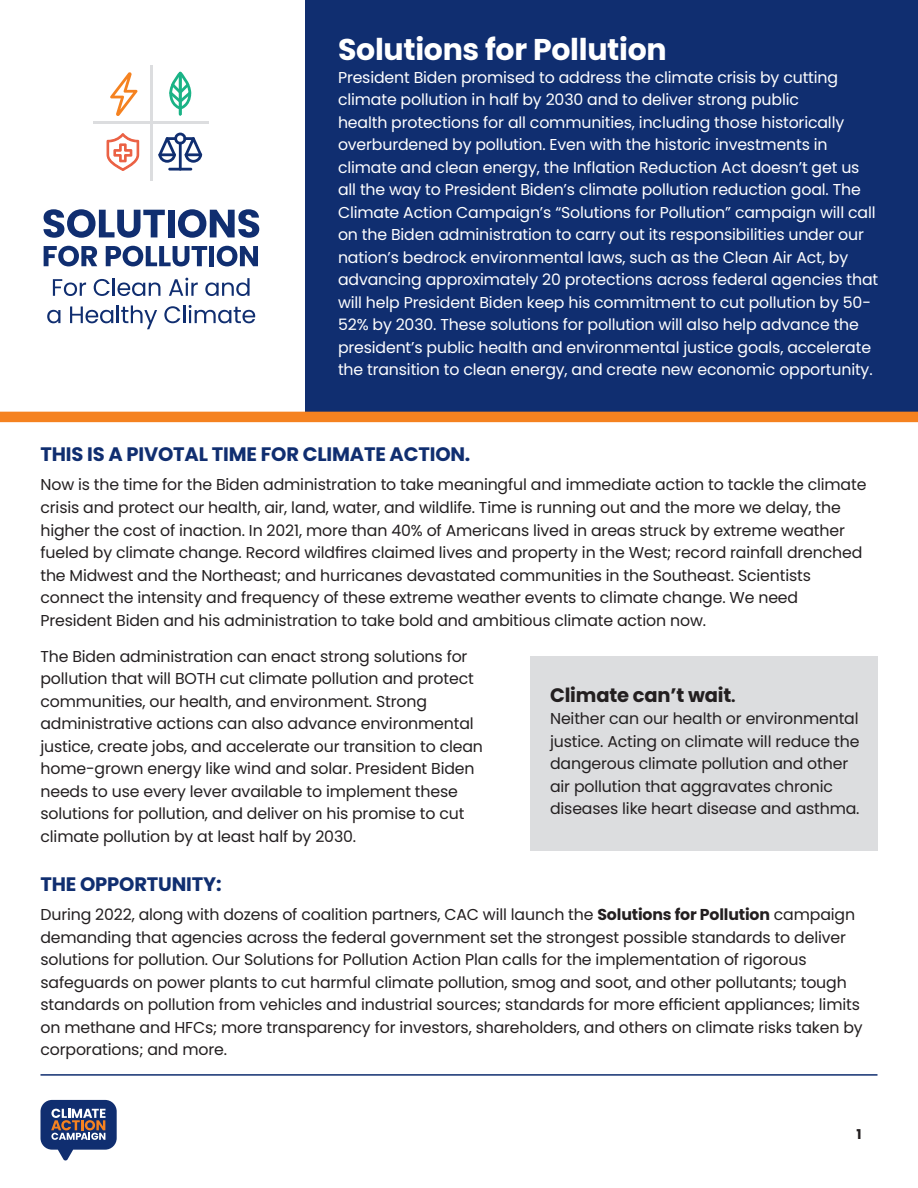
<style>
.page{position:relative;width:918px;height:1188px;background:#fff}
.page>*{position:absolute;margin:0;border:0;box-sizing:border-box;transform-origin:0 0}
.t1{font:700 30px "Poppins";letter-spacing:-.01em;color:#fff}
.t2{font:700 19.5px "Poppins";letter-spacing:-.01em;color:#102e70}
.t3{font:700 19.5px "Poppins";letter-spacing:-.01em;color:#231f20}
.t4{font:15.75px/22.5px "Poppins";letter-spacing:-.01em;color:#231f20}
.t5{font:15.75px/22.5px "Poppins";letter-spacing:-.01em;color:#fff}
.t6{font:700 13.5px "Poppins";color:#231f20}
.s1{font-weight:700}
.s2{font-size:15.75px}
</style>
<div class="page">
<svg style="left:41px;top:1100px;width:76px;height:61px"></svg>
<div style="left:306px;top:0;width:612px;height:414px;background:#102e70"></div>
<div style="left:530px;top:657px;width:348px;height:194px;background:#dcdddf"></div>
<hr style="left:168px;top:168px;width:24px;height:3px;background:#102e70">
<hr style="left:179px;top:142px;width:3px;height:29px;background:#102e70">
<svg style="left:158px;top:133px;width:44px;height:30px"></svg>
<svg style="left:110px;top:72px;width:28px;height:44px"></svg>
<hr style="left:93px;top:121px;width:116px;height:3px;background:#dcdddf">
<hr style="left:150px;top:65px;width:3px;height:116px;background:#dcdddf">
<hr style="left:179px;top:73px;width:3px;height:43px;background:#1ab386">
<svg style="left:169px;top:72px;width:22px;height:38px"></svg>
<svg style="left:107px;top:133px;width:32px;height:38px"></svg>
<svg style="left:43px;top:209px;width:122px;height:29px"></svg>
<div style="left:168px;top:210px;width:7px;height:27px;background:#102e70"></div>
<svg style="left:178px;top:209px;width:81px;height:29px"></svg>
<svg style="left:44px;top:246px;width:53px;height:20px"></svg>
<svg style="left:106px;top:246px;width:101px;height:20px"></svg>
<div style="left:209px;top:246px;width:5px;height:20px;background:#102e70"></div>
<svg style="left:217px;top:246px;width:41px;height:20px"></svg>
<svg style="left:53px;top:279px;width:33px;height:17px"></svg>
<svg style="left:94px;top:278px;width:66px;height:18px"></svg>
<svg style="left:169px;top:278px;width:29px;height:18px"></svg>
<svg style="left:205px;top:278px;width:45px;height:18px"></svg>
<svg style="left:47px;top:310px;width:13px;height:13px"></svg>
<svg style="left:70px;top:305px;width:87px;height:24px"></svg>
<svg style="left:164px;top:306px;width:16px;height:17px"></svg>
<hr style="left:183px;top:305px;width:3px;height:18px;background:#102e70">
<svg style="left:189px;top:305px;width:66px;height:18px"></svg>
<div style="left:0;top:412px;width:918px;height:10px;background:#f58220"></div>
<hr style="left:40px;top:1074px;width:838px;height:2px;background:#102e70">
<h1 class="t1" style="left:338px;top:32px;width:330px">Solutions for Pollution</h1>
<p class="t5" style="left:338px;top:66px;width:542px">President Biden promised to address the climate crisis by cutting climate pollution in half by 2030 and to deliver strong public<br>health protections for all communities, including those historically overburdened by pollution. Even with the historic investments in climate and clean energy, the Inflation Reduction Act doesn’t get us all the way to President Biden’s climate pollution reduction goal. The Climate Action Campaign’s “Solutions for Pollution” campaign will call on the Biden administration to carry out its responsibilities under our nation’s bedrock environmental laws, such as the Clean Air Act, by advancing approximately 20 protections across federal agencies that will help President Biden keep his commitment to cut pollution by 50- 52% by 2030. These solutions for pollution will also help advance the president’s public health and environmental justice goals, accelerate the transition to clean energy, and create new economic opportunity.</p>
<p class="t2" style="left:40px;top:443px;width:431px">THIS IS A PIVOTAL TIME FOR CLIMATE ACTION.</p>
<p class="t4" style="left:40px;top:474px;width:827px">Now is the time for the Biden administration to take meaningful and immediate action to tackle the climate crisis and protect our health, air, land, water, and wildlife. Time is running out and the more we delay, the higher the cost of inaction. In 2021, more than 40% of Americans lived in areas struck by extreme weather fueled by climate change. Record wildfires claimed lives and property in the West; record rainfall drenched the Midwest and the Northeast; and hurricanes devastated communities in the Southeast. Scientists connect the intensity and frequency of these extreme weather events to climate change. We need President Biden and his administration to take bold and ambitious climate action now.</p>
<p class="t4" style="left:40px;top:645px;width:444px">The Biden administration can enact strong solutions for pollution that will BOTH cut climate pollution and protect communities, our health, and environment. Strong administrative actions can also advance environmental justice, create jobs, and accelerate our transition to clean home-grown energy like wind and solar. President Biden needs to use every lever available to implement these solutions for pollution, and deliver on his promise to cut climate pollution by at least half by 2030.</p>
<p class="t2" style="left:40px;top:873px;width:183px">THE OPPORTUNITY:</p>
<p class="t4" style="left:40px;top:904px;width:824px">During 2022, along with dozens of coalition partners, CAC will launch the <span class="s1">Solutions for Pollution</span> campaign demanding that agencies across the federal government set the strongest possible standards to deliver solutions for pollution. Our Solutions for Pollution Action Plan calls for the implementation of rigorous safeguards on power plants to cut harmful climate pollution, smog and soot, and other pollutants; tough standards on pollution from vehicles and industrial sources; standards for more efficient appliances; limits on methane and HFCs; more transparency for investors, shareholders, and others on climate risks taken by corporations; and more.</p>
<p class="t3" style="left:550px;top:684px;width:187px">Climate can’t wait<span class="s2">.</span></p>
<p class="t4" style="left:550px;top:707px;width:311px">Neither can our health or environmental justice. Acting on climate will reduce the dangerous climate pollution and other air pollution that aggravates chronic diseases like heart disease and asthma.</p>
<p class="t6" style="left:856px;top:1127px;width:7px">1</p>
</div>
